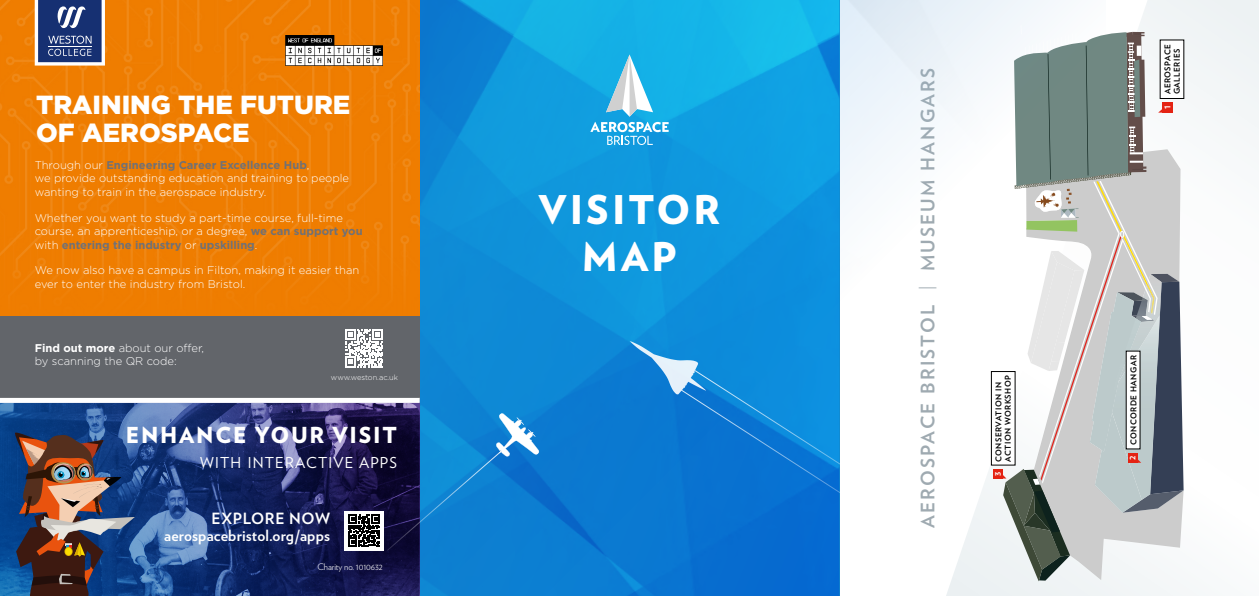
<style>
.page{position:relative;width:1259px;height:596px;background:#fff}
.page>*{position:absolute;margin:0;border:0;box-sizing:border-box;transform-origin:0 0}
.t1{font:900 39.5px/47.4px "Verlag";letter-spacing:.08em;color:#fff;text-align:center}
.t2{font:900 26.2px/28px "Gotham";color:#fff}
.t3{font:900 22px "Verlag";letter-spacing:.08em;color:#fff}
.t4{font:700 18.6px "Verlag";letter-spacing:.12em;color:#9faab1}
.t5{font:700 15.5px/17.6px "Verlag";letter-spacing:.01em;color:#fff;text-align:right}
.t6{font:15px "Verlag";letter-spacing:.08em;color:#fff}
.t7{font:300 11.2px/13.5px "Gotham";color:#fff}
.t8{font:700 9.9px "Verlag";color:#fff}
.t9{font:700 9.4px "Verlag";color:#fff}
.t10{font:300 9px "Verlag";letter-spacing:-.01em;color:#fff}
.t11{font:700 8px/9.6px "Verlag";letter-spacing:.06em;color:#000}
.t12{font:300 7.5px "Gotham";letter-spacing:-.01em;color:#fff}
.s1{font-weight:700;color:#707176}
.s2{font-weight:700}
.s3{font-weight:300}
</style>
<div class="page">
<svg style="left:1105px;top:0;width:154px;height:595px"></svg>
<svg style="left:1105px;top:25px;width:78px;height:556px"></svg>
<div style="left:1160px;top:40px;width:23px;height:58px;background:#fff"></div>
<div style="left:1161px;top:102px;width:11px;height:10px;background:#e42313"></div>
<div style="left:1126px;top:351px;width:14px;height:97px;background:#fff"></div>
<img style="left:420px;top:0;width:685px;height:595px">
<img style="left:0;top:0;width:420px;height:182px">
<div style="left:0;top:182px;width:420px;height:217px;background:#ef7d00"></div>
<div style="left:0;top:316px;width:420px;height:83px;background:#62656a"></div>
<svg style="left:345px;top:329px;width:38px;height:38px"></svg>
<svg style="left:35px;top:0;width:70px;height:65px"></svg>
<img style="left:285px;top:36px;width:98px;height:31px">
<svg style="left:420px;top:391px;width:7px;height:11px"></svg>
<svg style="left:0;top:402px;width:420px;height:193px;background:#243873"></svg>
<div style="left:344px;top:510px;width:40px;height:40px;background:#fff"></div>
<svg style="left:348px;top:514px;width:32px;height:32px"></svg>
<img style="left:14px;top:431px;width:121px;height:164px">
<div style="left:0;top:397px;width:420px;height:5px;background:#fff"></div>
<svg style="left:629px;top:340px;width:214px;height:154px;background:#1584d7"></svg>
<svg style="left:386px;top:412px;width:154px;height:139px;background:#166bb0"></svg>
<svg style="left:590px;top:54px;width:78px;height:91px;background:#4dbbe6"></svg>
<h2 class="t2" style="left:36px;top:90px;width:316px">TRAINING THE FUTURE<br>OF AEROSPACE</h2>
<p class="t7" style="left:35px;top:158px;width:316px">Through our <span class="s1">Engineering Career Excellence Hub</span>,<br>we provide outstanding education and training to people wanting to train in the aerospace industry.</p>
<p class="t7" style="left:35px;top:210px;width:329px">Whether you want to study a part-time course, full-time course, an apprenticeship, or a degree, <span class="s1">we can support you </span>with <span class="s1">entering the industry</span> or <span class="s1">upskilling</span>.</p>
<p class="t7" style="left:35px;top:263px;width:326px">We now also have a campus in Filton, making it easier than ever to enter the industry from Bristol.</p>
<p class="t7" style="left:35px;top:340px;width:171px"><span class="s2">Find out more</span> about our offer, by scanning the QR code:</p>
<p class="t12" style="left:331px;top:372px;width:69px">www.weston.ac.uk</p>
<h3 class="t3" style="left:126px;top:416px;width:272px">ENHANCE YOUR VISIT</h3>
<h3 class="t6" style="left:200px;top:450px;width:198px">WITH INTERACTIVE APPS</h3>
<h3 class="t5" style="left:164px;top:508px;width:167px">EXPLORE NOW aerospacebristol.org/apps</h3>
<p class="t10" style="left:317px;top:559px;width:67px">Charity no. 1010632</p>
<h1 class="t1" style="left:539px;top:184px;width:183px">VISITOR<br>MAP</h1>
<h3 class="t4" style="left:913px;top:528px;width:461px;rotate:-90deg">AEROSPACE BRISTOL <span class="s3">|</span> MUSEUM HANGARS</h3>
<p class="t11" style="left:993px;top:461px;width:88px;rotate:-90deg">CONSERVATION IN<br>ACTION WORKSHOP</p>
<p class="t9" style="left:990px;top:475px;width:6px;rotate:-90deg">3</p>
<p class="t11" style="left:1162px;top:94px;width:52px;rotate:-90deg">AEROSPACE<br>GALLERIES</p>
<p class="t8" style="left:1159px;top:109px;width:5px;rotate:-90deg">1</p>
<p class="t11" style="left:1128px;top:444px;width:91px;rotate:-90deg">CONCORDE HANGAR</p>
<p class="t9" style="left:1124px;top:459px;width:6px;rotate:-90deg">2</p>
</div>
